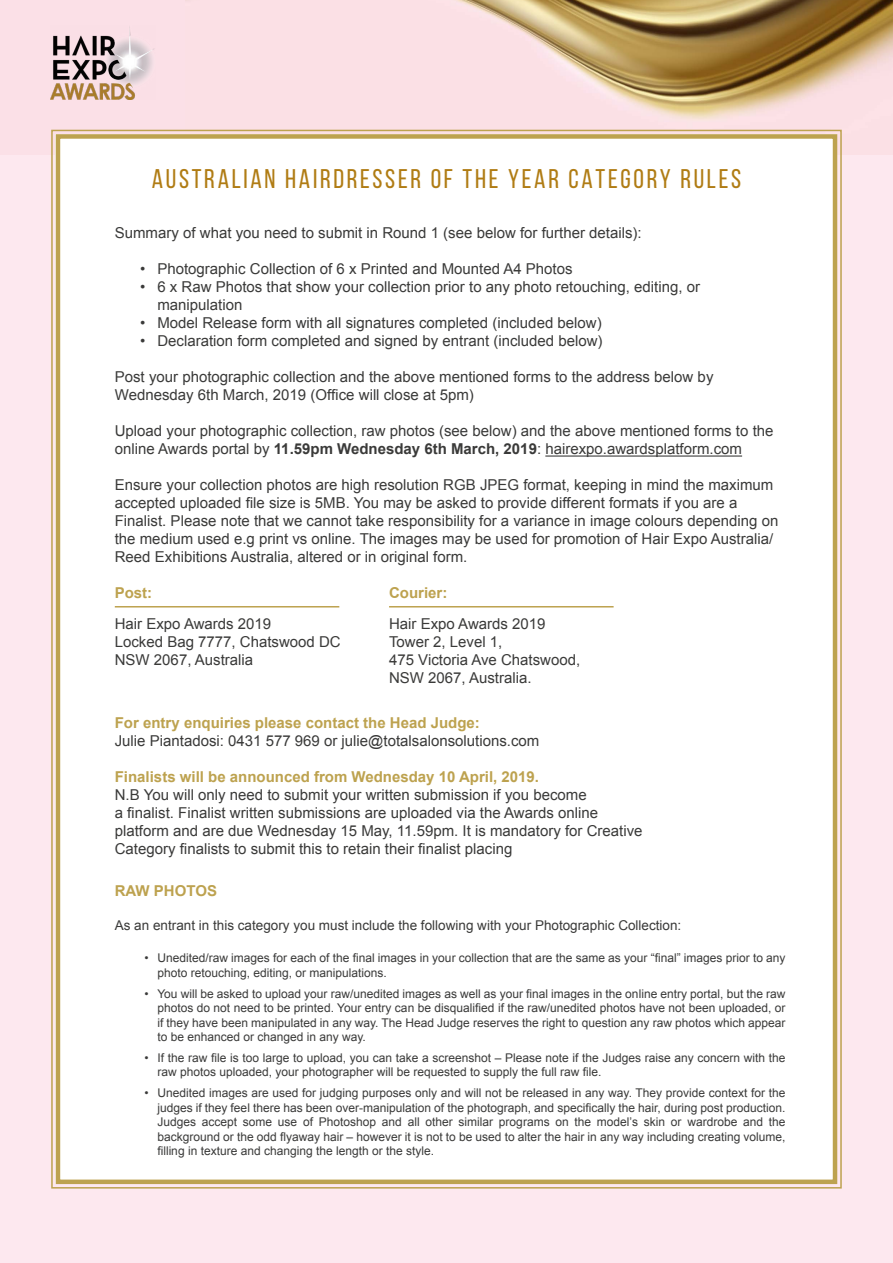
<style>
.page{position:relative;width:893px;height:1263px;background:#fff}
.page>*{position:absolute;margin:0;border:0;box-sizing:border-box;transform-origin:0 0}
.t1{font:27px "Bebas Neue";letter-spacing:.1em;color:#b07c14}
.t2{font:15px/18px "Arial";color:#3a3a39}
.t3{font:700 15px "Arial";color:#bda24f}
.t4{font:13.5px "Arial";color:#3a3a39}
.t5{font:12px/14.4px "Arial";color:#3a3a39}
.s1{font-weight:700}
</style>
<div class="page">
<div style="left:0;top:4px;width:892px;height:1259px;background:#fde8ef"></div>
<div style="left:0;top:0;width:893px;height:154px;background:#fbe0e7"></div>
<img style="left:185px;top:0;width:708px;height:120px">
<img style="left:51px;top:27px;width:103px;height:73px">
<div style="left:51px;top:129px;width:791px;height:1060px;background:#fff"></div>
<div style="left:56px;top:134px;width:781px;height:1050px;border:4px solid #bda24f"></div>
<hr style="left:545px;top:455px;width:197px;height:2px;background:#3a3a39">
<hr style="left:115px;top:606px;width:224px;height:1px;background:#bda24f">
<hr style="left:389px;top:606px;width:225px;height:1px;background:#bda24f">
<h1 class="t1" style="left:152px;top:164px;width:591px">AUSTRALIAN HAIRDRESSER OF THE YEAR CATEGORY RULES</h1>
<p class="t2" style="left:115px;top:224px;width:528px">Summary of what you need to submit in Round 1 (see below for further details):</p>
<p class="t2" style="left:140px;top:260px;width:434px">• Photographic Collection of 6 x Printed and Mounted A4 Photos</p>
<p class="t2" style="left:157px;top:278px;width:544px;text-indent:-17px">• 6 x Raw Photos that show your collection prior to any photo retouching, editing, or manipulation</p>
<p class="t2" style="left:140px;top:314px;width:463px">• Model Release form with all signatures completed (included below)</p>
<p class="t2" style="left:140px;top:332px;width:464px">• Declaration form completed and signed by entrant (included below)</p>
<p class="t2" style="left:115px;top:368px;width:600px">Post your photographic collection and the above mentioned forms to the address below by<br>Wednesday 6th March, 2019 (Office will close at 5pm)</p>
<p class="t2" style="left:115px;top:422px;width:660px">Upload your photographic collection, raw photos (see below) and the above mentioned forms to the online Awards portal by <span class="s1">11.59pm Wednesday 6th March, 2019</span>: hairexpo.awardsplatform.com</p>
<p class="t2" style="left:115px;top:476px;width:665px">Ensure your collection photos are high resolution RGB JPEG format, keeping in mind the maximum accepted uploaded file size is 5MB. You may be asked to provide different formats if you are a Finalist. Please note that we cannot take responsibility for a variance in image colours depending on the medium used e.g print vs online. The images may be used for promotion of Hair Expo Australia/ Reed Exhibitions Australia, altered or in original form.</p>
<p class="t3" style="left:115px;top:583px;width:39px">Post:</p>
<p class="t2" style="left:115px;top:615px;width:227px">Hair Expo Awards 2019<br>Locked Bag 7777, Chatswood DC<br>NSW 2067, Australia</p>
<p class="t3" style="left:389px;top:583px;width:60px">Courier:</p>
<p class="t2" style="left:389px;top:615px;width:193px">Hair Expo Awards 2019<br>Tower 2, Level 1,<br>475 Victoria Ave Chatswood,<br>NSW 2067, Australia.</p>
<p class="t3" style="left:115px;top:713px;width:367px">For entry enquiries please contact the Head Judge:</p>
<p class="t2" style="left:115px;top:732px;width:426px">Julie Piantadosi: 0431 577 969 or julie@totalsalonsolutions.com</p>
<p class="t3" style="left:115px;top:767px;width:426px">Finalists will be announced from Wednesday 10 April, 2019.</p>
<p class="t2" style="left:115px;top:786px;width:529px">N.B You will only need to submit your written submission if you become<br>a finalist. Finalist written submissions are uploaded via the Awards online platform and are due Wednesday 15 May, 11.59pm. It is mandatory for Creative Category finalists to submit this to retain their finalist placing</p>
<p class="t3" style="left:115px;top:880px;width:104px">RAW PHOTOS</p>
<p class="t4" style="left:115px;top:916px;width:568px">As an entrant in this category you must include the following with your Photographic Collection:</p>
<p class="t5" style="left:157px;top:951px;width:630px;text-indent:-13px">• Unedited/raw images for each of the final images in your collection that are the same as your “final” images prior to any photo retouching, editing, or manipulations.</p>
<p class="t5" style="left:157px;top:986px;width:630px;text-align:justify;text-indent:-13px">• You will be asked to upload your raw/unedited images as well as your final images in the online entry portal, but the raw photos do not need to be printed. Your entry can be disqualified if the raw/unedited photos have not been uploaded, or if they have been manipulated in any way. The Head Judge reserves the right to question any raw photos which appear to be enhanced or changed in any way.</p>
<p class="t5" style="left:157px;top:1051px;width:630px;text-indent:-13px">• If the raw file is too large to upload, you can take a screenshot – Please note if the Judges raise any concern with the raw photos uploaded, your photographer will be requested to supply the full raw file.</p>
<p class="t5" style="left:157px;top:1086px;width:630px;text-align:justify;text-indent:-13px">• Unedited images are used for judging purposes only and will not be released in any way. They provide context for the judges if they feel there has been over-manipulation of the photograph, and specifically the hair, during post production.<br>Judges accept some use of Photoshop and all other similar programs on the model’s skin or wardrobe and the background or the odd flyaway hair – however it is not to be used to alter the hair in any way including creating volume, filling in texture and changing the length or the style.</p>
</div>
